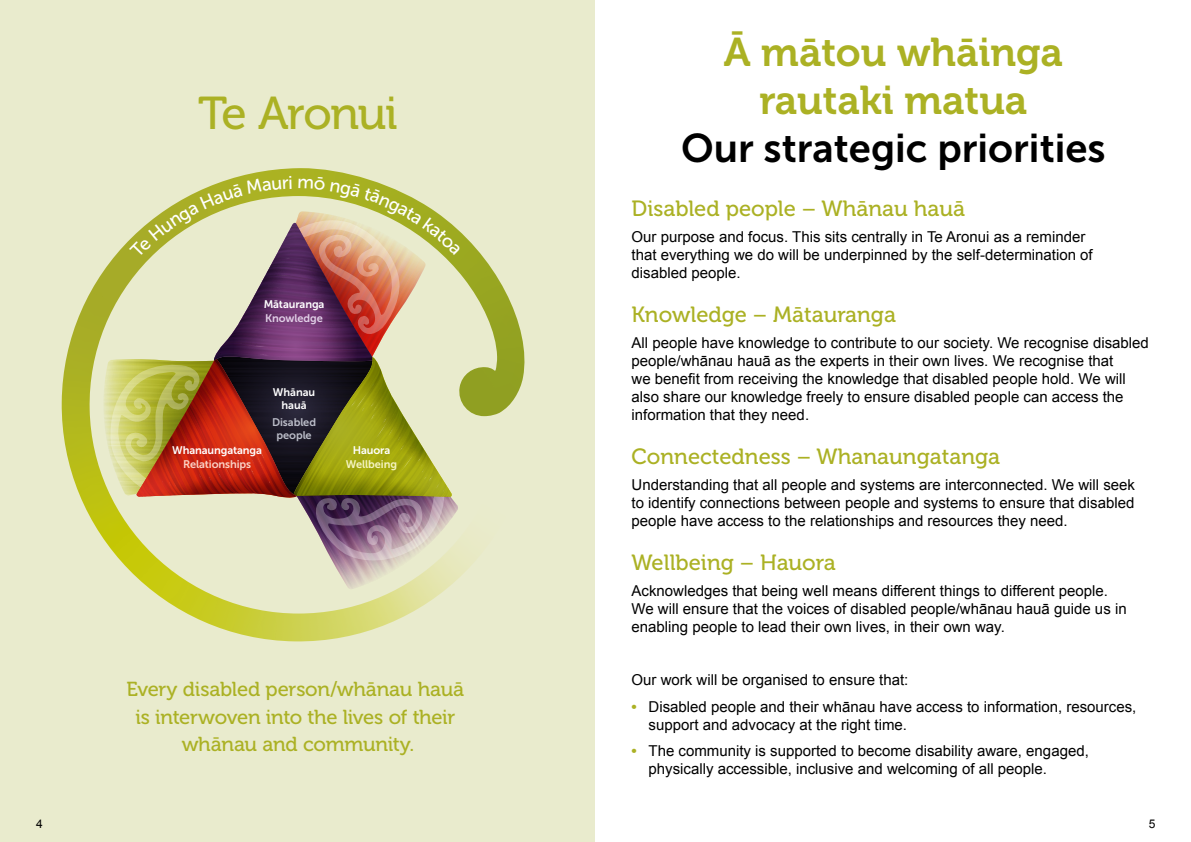
<style>
.page{position:relative;width:1191px;height:842px;background:#fff}
.page>*{position:absolute;margin:0;border:0;box-sizing:border-box;transform-origin:0 0}
.t1{font:45.9px "Museo 500";letter-spacing:-.03em;color:#abb124}
.t2{font:40px/48px "Museo 700";color:#abb124;text-align:center}
.t3{font:40px "Museo Sans 700";color:#000}
.t4{font:22px "Museo 500";color:#abb124}
.t5{font:20.2px/27.6px "Museo 500";letter-spacing:-.015em;color:#abb124;text-align:center}
.t6{font:15px/18px "Arial";color:#000}
.t7{font:12px "Arial";color:#000}
.t8{font:11px/12.9px "Museo Sans 700";letter-spacing:-.01em;color:#fff;text-align:center}
.t9{font:11px/12.9px "Museo Sans 700";letter-spacing:-.005em;color:#bbbdc8;text-align:center}
.t10{font:11px "Museo Sans 700";letter-spacing:-.01em;color:#fad1c4}
.t11{font:11px "Museo Sans 700";letter-spacing:-.01em;color:#f5f4c3}
.t12{font:11px "Museo Sans 700";letter-spacing:-.01em;color:#e1cfe7}
.s1{font-weight:700;color:#abb124}
</style>
<div class="page">
<div style="left:0;top:0;width:595px;height:842px;background:#e9ebcd"></div>
<svg style="left:61px;top:168px;width:464px;height:474px"></svg>
<img style="left:103px;top:176px;width:358px;height:414px">
<h1 class="t1" style="left:198px;top:88px;width:201px">Te Aronui</h1>
<p class="t8" style="left:264px;top:298px;width:62px">Mātauranga</p>
<p class="t12" style="left:265px;top:312px;width:59px">Knowledge</p>
<p class="t8" style="left:172px;top:444px;width:91px">Whanaungatanga</p>
<p class="t10" style="left:183px;top:458px;width:70px">Relationships</p>
<p class="t8" style="left:273px;top:386px;width:44px">Whānau hauā</p>
<p class="t9" style="left:272px;top:416px;width:46px">Disabled people</p>
<p class="t8" style="left:353px;top:444px;width:39px">Hauora</p>
<p class="t11" style="left:346px;top:458px;width:53px">Wellbeing</p>
<h3 class="t5" style="left:126px;top:676px;width:339px">Every disabled person/whānau hauā is interwoven into the lives of their whānau and community.</h3>
<h2 class="t2" style="left:723px;top:29px;width:341px">Ā mātou whāinga rautaki matua</h2>
<h2 class="t3" style="left:681px;top:126px;width:426px">Our strategic priorities</h2>
<h3 class="t4" style="left:631px;top:196px;width:335px">Disabled people – Whānau hauā</h3>
<p class="t6" style="left:631px;top:228px;width:463px">Our purpose and focus. This sits centrally in Te Aronui as a reminder that everything we do will be underpinned by the self-determination of disabled people.</p>
<h3 class="t4" style="left:631px;top:302px;width:266px">Knowledge – Mātauranga</h3>
<p class="t6" style="left:631px;top:334px;width:519px">All people have knowledge to contribute to our society. We recognise disabled people/whānau hauā as the experts in their own lives. We recognise that<br>we benefit from receiving the knowledge that disabled people hold. We will also share our knowledge freely to ensure disabled people can access the information that they need.</p>
<h3 class="t4" style="left:631px;top:444px;width:370px">Connectedness – Whanaungatanga</h3>
<p class="t6" style="left:631px;top:476px;width:505px;text-align:justify">Understanding that all people and systems are interconnected. We will seek to identify connections between people and systems to ensure that disabled people have access to the relationships and resources they need.</p>
<h3 class="t4" style="left:631px;top:550px;width:206px">Wellbeing – Hauora</h3>
<p class="t6" style="left:631px;top:582px;width:496px">Acknowledges that being well means different things to different people.<br>We will ensure that the voices of disabled people/whānau hauā guide us in enabling people to lead their own lives, in their own way.</p>
<p class="t6" style="left:631px;top:671px;width:278px">Our work will be organised to ensure that:</p>
<p class="t6" style="left:648px;top:698px;width:489px;text-indent:-17px"><span class="s1">•</span> Disabled people and their whānau have access to information, resources, support and advocacy at the right time.</p>
<p class="t6" style="left:648px;top:742px;width:442px;text-indent:-17px"><span class="s1">•</span> The community is supported to become disability aware, engaged, physically accessible, inclusive and welcoming of all people.</p>
<p class="t7" style="left:36px;top:816px;width:8px">4</p>
<p class="t7" style="left:1148px;top:816px;width:8px">5</p>
</div>
